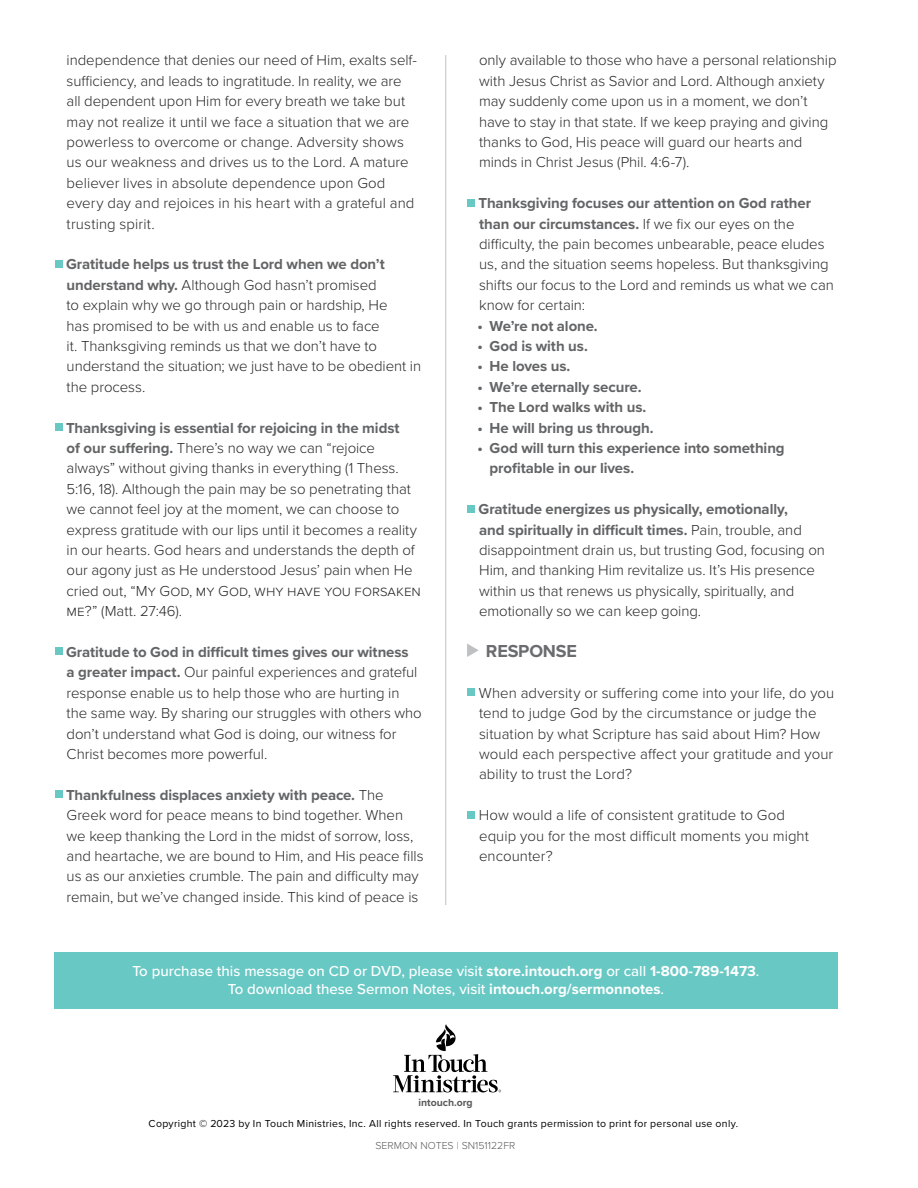
<style>
.page{position:relative;width:918px;height:1188px;background:#fff}
.page>*{position:absolute;margin:0;border:0;box-sizing:border-box;transform-origin:0 0}
.t1{font:700 18px "Proxima Nova";letter-spacing:-.01em;color:#6b6c6f}
.t2{font:300 15px/20.4px "Proxima Nova";color:#292829}
.t3{font:700 15px/20.4px "Proxima Nova";letter-spacing:-.005em;color:#636466}
.t4{font:500 15px/18px "Proxima Nova";color:#fff;text-align:center}
.t5{font:10.5px "Proxima Nova";letter-spacing:.025em;color:#000}
.t6{font:300 10.5px "Proxima Nova";color:#58595b}
.t7{font:700 10.5px "Proxima Nova";color:#58595b}
.s1{font-weight:700;color:#636466}
.s2{font-weight:700}
</style>
<div class="page">
<div style="left:54px;top:953px;width:783px;height:56px;background:#68c8c4"></div>
<div style="left:55px;top:260px;width:7px;height:8px;background:#68c8c4"></div>
<div style="left:55px;top:423px;width:7px;height:8px;background:#68c8c4"></div>
<div style="left:55px;top:647px;width:7px;height:8px;background:#68c8c4"></div>
<div style="left:55px;top:790px;width:7px;height:8px;background:#68c8c4"></div>
<div style="left:467px;top:199px;width:8px;height:8px;background:#68c8c4"></div>
<div style="left:467px;top:505px;width:8px;height:8px;background:#68c8c4"></div>
<svg style="left:467px;top:644px;width:12px;height:13px"></svg>
<div style="left:467px;top:688px;width:8px;height:8px;background:#68c8c4"></div>
<div style="left:467px;top:811px;width:8px;height:8px;background:#68c8c4"></div>
<hr style="left:445px;top:55px;width:1px;height:850px;background:#bec0c2">
<svg style="left:393px;top:1024px;width:108px;height:68px"></svg>
<p class="t2" style="left:67px;top:49px;width:352px">independence that denies our need of Him, exalts self&shy;sufficiency, and leads to ingratitude. In reality, we are all dependent upon Him for every breath we take but may not realize it until we face a situation that we are powerless to overcome or change. Adversity shows us our weakness and drives us to the Lord. A mature believer lives in absolute dependence upon God every day and rejoices in his heart with a grateful and trusting spirit.</p>
<p class="t2" style="left:66px;top:253px;width:357px"><span class="s1">Gratitude helps us trust the Lord when we don’t understand why.</span> Although God hasn’t promised<br>to explain why we go through pain or hardship, He<br>has promised to be with us and enable us to face<br>it. Thanksgiving reminds us that we don’t have to understand the situation; we just have to be obedient in the process.</p>
<p class="t2" style="left:66px;top:417px;width:356px"><span class="s1">Thanksgiving is essential for rejoicing in the midst<br>of our suffering.</span> There’s no way we can “rejoice always” without giving thanks in everything (1 Thess.<br>5:16, 18). Although the pain may be so penetrating that we cannot feel joy at the moment, we can choose to express gratitude with our lips until it becomes a reality in our hearts. God hears and understands the depth of our agony just as He understood Jesus’ pain when He cried out, “My God, my God, why have you forsaken me?” (Matt. 27:46).</p>
<p class="t2" style="left:66px;top:641px;width:357px"><span class="s1">Gratitude to God in difficult times gives our witness<br>a greater impact.</span> Our painful experiences and grateful response enable us to help those who are hurting in the same way. By sharing our struggles with others who don’t understand what God is doing, our witness for Christ becomes more powerful.</p>
<p class="t2" style="left:66px;top:784px;width:359px"><span class="s1">Thankfulness displaces anxiety with peace.</span> The Greek word for peace means to bind together. When we keep thanking the Lord in the midst of sorrow, loss, and heartache, we are bound to Him, and His peace fills us as our anxieties crumble. The pain and difficulty may remain, but we’ve changed inside. This kind of peace is</p>
<p class="t2" style="left:479px;top:49px;width:359px">only available to those who have a personal relationship with Jesus Christ as Savior and Lord. Although anxiety may suddenly come upon us in a moment, we don’t have to stay in that state. If we keep praying and giving thanks to God, His peace will guard our hearts and minds in Christ Jesus (Phil. 4:6-7).</p>
<p class="t2" style="left:478px;top:192px;width:357px"><span class="s1">Thanksgiving focuses our attention on God rather than our circumstances.</span> If we fix our eyes on the difficulty, the pain becomes unbearable, peace eludes us, and the situation seems hopeless. But thanksgiving shifts our focus to the Lord and reminds us what we can know for certain:</p>
<p class="t3" style="left:478px;top:315px;width:122px">• We’re not alone.</p>
<p class="t3" style="left:478px;top:335px;width:112px">• God is with us.</p>
<p class="t3" style="left:478px;top:356px;width:94px">• He loves us.</p>
<p class="t3" style="left:478px;top:376px;width:165px">• We’re eternally secure.</p>
<p class="t3" style="left:478px;top:397px;width:170px">• The Lord walks with us.</p>
<p class="t3" style="left:478px;top:417px;width:178px">• He will bring us through.</p>
<p class="t3" style="left:490px;top:437px;width:297px;text-indent:-12px">• God will turn this experience into something profitable in our lives.</p>
<p class="t2" style="left:478px;top:498px;width:348px"><span class="s1">Gratitude energizes us physically, emotionally,<br>and spiritually in difficult times.</span> Pain, trouble, and disappointment drain us, but trusting God, focusing on Him, and thanking Him revitalize us. It’s His presence within us that renews us physically, spiritually, and emotionally so we can keep going.</p>
<p class="t1" style="left:486px;top:638px;width:93px">RESPONSE</p>
<p class="t2" style="left:479px;top:682px;width:357px">When adversity or suffering come into your life, do you tend to judge God by the circumstance or judge the situation by what Scripture has said about Him? How would each perspective affect your gratitude and your ability to trust the Lord?</p>
<p class="t2" style="left:479px;top:804px;width:332px">How would a life of consistent gratitude to God equip you for the most difficult moments you might encounter?</p>
<p class="t4" style="left:132px;top:962px;width:629px">To purchase this message on CD or DVD, please visit <span class="s2">store.intouch.org</span> or call <span class="s2">1-800-789-1473</span>.<br>To download these Sermon Notes, visit <span class="s2">intouch.org/sermonnotes</span>.</p>
<p class="t7" style="left:418px;top:1095px;width:56px">intouch.org</p>
<p class="t5" style="left:149px;top:1115px;width:591px">Copyright © 2023 by In Touch Ministries, Inc. All rights reserved. In Touch grants permission to print for personal use only.</p>
<p class="t6" style="left:376px;top:1138px;width:141px">SERMON NOTES | SN151122FR</p>
</div>
